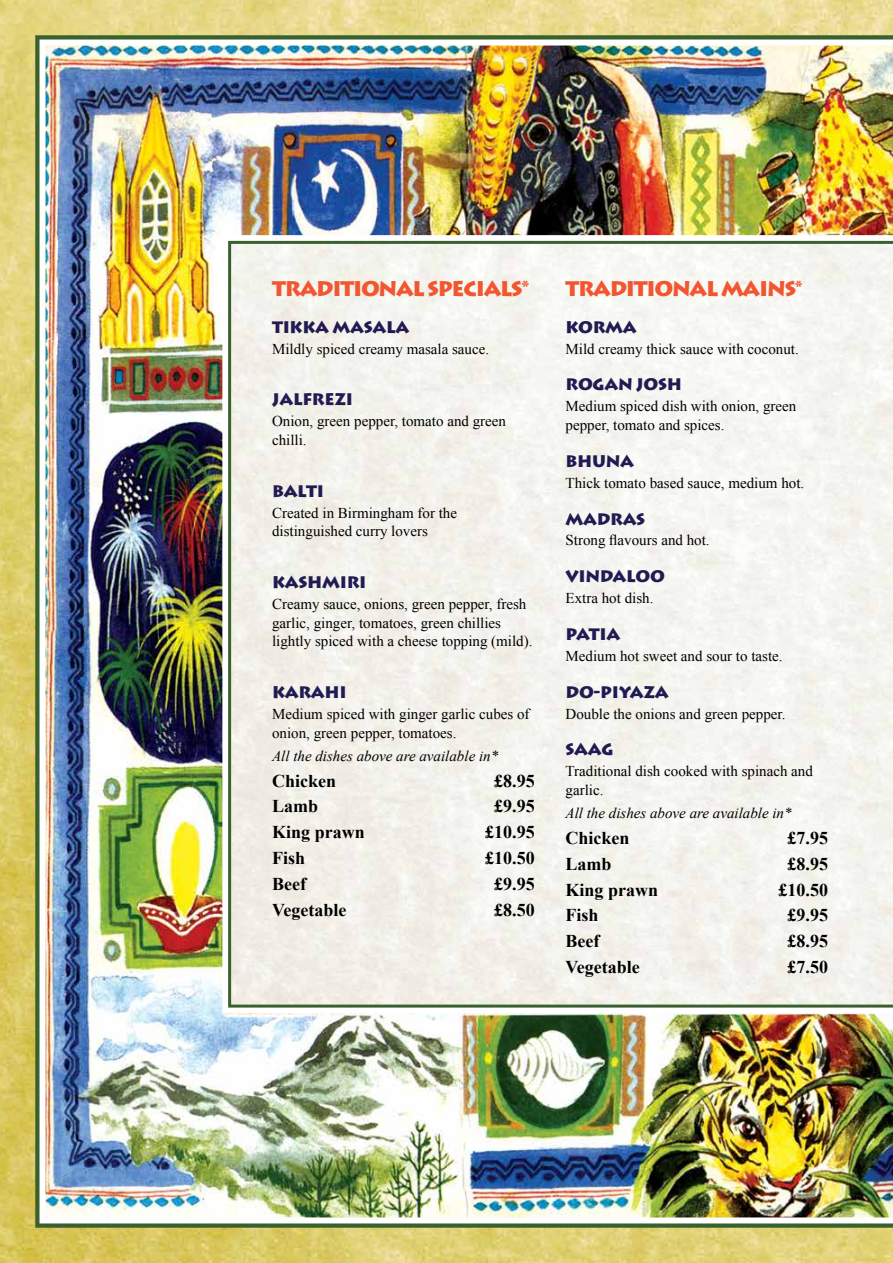
<style>
.page{position:relative;width:893px;height:1263px;background:#fff}
.page>*{position:absolute;margin:0;border:0;box-sizing:border-box;transform-origin:0 0}
.t1{font:900 21px "Lithos Pro";letter-spacing:-.06em;color:#f15630}
.t2{font:700 18px "Times New Roman";color:#000}
.t3{font:900 16.5px "Lithos Pro";letter-spacing:-.02em;color:#201b53}
.t4{font:15px/18.8px "Times New Roman";color:#000}
.t5{font:italic 15px "Times New Roman";color:#000}
</style>
<div class="page">
<img style="left:0;top:0;width:893px;height:1263px">
<img style="left:40px;top:40px;width:853px;height:1183px">
<svg style="left:222px;top:235px;width:671px;height:778px"></svg>
<svg style="left:228px;top:241px;width:665px;height:766px"></svg>
<h1 class="t1" style="left:272px;top:275px;width:259px">TRADITI ONAL SPECIALS*</h1>
<p class="t3" style="left:272px;top:317px;width:12px">TIKK</p>
<p class="t3" style="left:315px;top:317px;width:96px">A MASALA</p>
<p class="t4" style="left:272px;top:339px;width:219px">Mildly spiced creamy masala sauce.</p>
<p class="t3" style="left:272px;top:389px;width:79px">JALFREZI</p>
<p class="t4" style="left:272px;top:412px;width:235px">Onion, green pepper, tomato and green chilli.</p>
<p class="t3" style="left:272px;top:481px;width:50px">BALTI</p>
<p class="t4" style="left:272px;top:503px;width:186px">Created in Birmingham for the distinguished curry lovers</p>
<p class="t3" style="left:272px;top:572px;width:92px">KASHMI RI</p>
<p class="t4" style="left:272px;top:594px;width:262px">Creamy sauce, onions, green pepper, fresh garlic, ginger, tomatoes, green chillies lightly spiced with a cheese topping (mild).</p>
<p class="t3" style="left:272px;top:682px;width:73px">KARAHI</p>
<p class="t4" style="left:272px;top:704px;width:259px">Medium spiced with ginger garlic cubes of onion, green pepper, tomatoes.</p>
<p class="t5" style="left:272px;top:747px;width:228px">All the dishes above are available in*</p>
<p class="t2" style="left:272px;top:770px;width:66px">Chicken</p>
<p class="t2" style="left:494px;top:770px;width:42px">£8.95</p>
<p class="t2" style="left:272px;top:796px;width:48px">Lamb</p>
<p class="t2" style="left:494px;top:796px;width:42px">£9.95</p>
<p class="t2" style="left:272px;top:822px;width:94px">King prawn</p>
<p class="t2" style="left:485px;top:822px;width:51px">£10.95</p>
<p class="t2" style="left:272px;top:848px;width:35px">Fish</p>
<p class="t2" style="left:485px;top:848px;width:51px">£10.50</p>
<p class="t2" style="left:272px;top:873px;width:35px">Beef</p>
<p class="t2" style="left:494px;top:873px;width:42px">£9.95</p>
<p class="t2" style="left:272px;top:899px;width:76px">Vegetable</p>
<p class="t2" style="left:494px;top:899px;width:42px">£8.50</p>
<h1 class="t1" style="left:566px;top:275px;width:239px">TRADITI ONAL MAINS*</h1>
<p class="t3" style="left:566px;top:317px;width:73px">KORMA</p>
<p class="t4" style="left:566px;top:339px;width:235px">Mild creamy thick sauce with coconut.</p>
<p class="t3" style="left:566px;top:374px;width:118px">ROGAN JOSH</p>
<p class="t4" style="left:566px;top:397px;width:232px">Medium spiced dish with onion, green pepper, tomato and spices.</p>
<p class="t3" style="left:566px;top:451px;width:14px">BHU</p>
<p class="t3" style="left:606px;top:451px;width:30px">NA</p>
<p class="t4" style="left:566px;top:473px;width:240px">Thick tomato based sauce, medium hot.</p>
<p class="t3" style="left:566px;top:508px;width:80px">MADRAS</p>
<p class="t4" style="left:566px;top:531px;width:146px">Strong flavours and hot.</p>
<p class="t3" style="left:566px;top:566px;width:13px">VIND</p>
<p class="t3" style="left:613px;top:566px;width:53px">ALOO</p>
<p class="t4" style="left:566px;top:588px;width:89px">Extra hot dish.</p>
<p class="t3" style="left:566px;top:624px;width:56px">PATI A</p>
<p class="t4" style="left:566px;top:646px;width:219px">Medium hot sweet and sour to taste.</p>
<p class="t3" style="left:566px;top:682px;width:105px">DO-PIYAZA</p>
<p class="t4" style="left:566px;top:704px;width:221px">Double the onions and green pepper.</p>
<p class="t3" style="left:566px;top:739px;width:50px">SAAG</p>
<p class="t4" style="left:566px;top:762px;width:249px">Traditional dish cooked with spinach and garlic.</p>
<p class="t5" style="left:566px;top:804px;width:228px">All the dishes above are available in*</p>
<p class="t2" style="left:566px;top:827px;width:66px">Chicken</p>
<p class="t2" style="left:788px;top:827px;width:42px">£7.95</p>
<p class="t2" style="left:566px;top:853px;width:48px">Lamb</p>
<p class="t2" style="left:788px;top:853px;width:42px">£8.95</p>
<p class="t2" style="left:566px;top:879px;width:94px">King prawn</p>
<p class="t2" style="left:779px;top:879px;width:51px">£10.50</p>
<p class="t2" style="left:566px;top:905px;width:35px">Fish</p>
<p class="t2" style="left:788px;top:905px;width:42px">£9.95</p>
<p class="t2" style="left:566px;top:931px;width:35px">Beef</p>
<p class="t2" style="left:788px;top:931px;width:42px">£8.95</p>
<p class="t2" style="left:566px;top:957px;width:76px">Vegetable</p>
<p class="t2" style="left:788px;top:957px;width:42px">£7.50</p>
</div>
